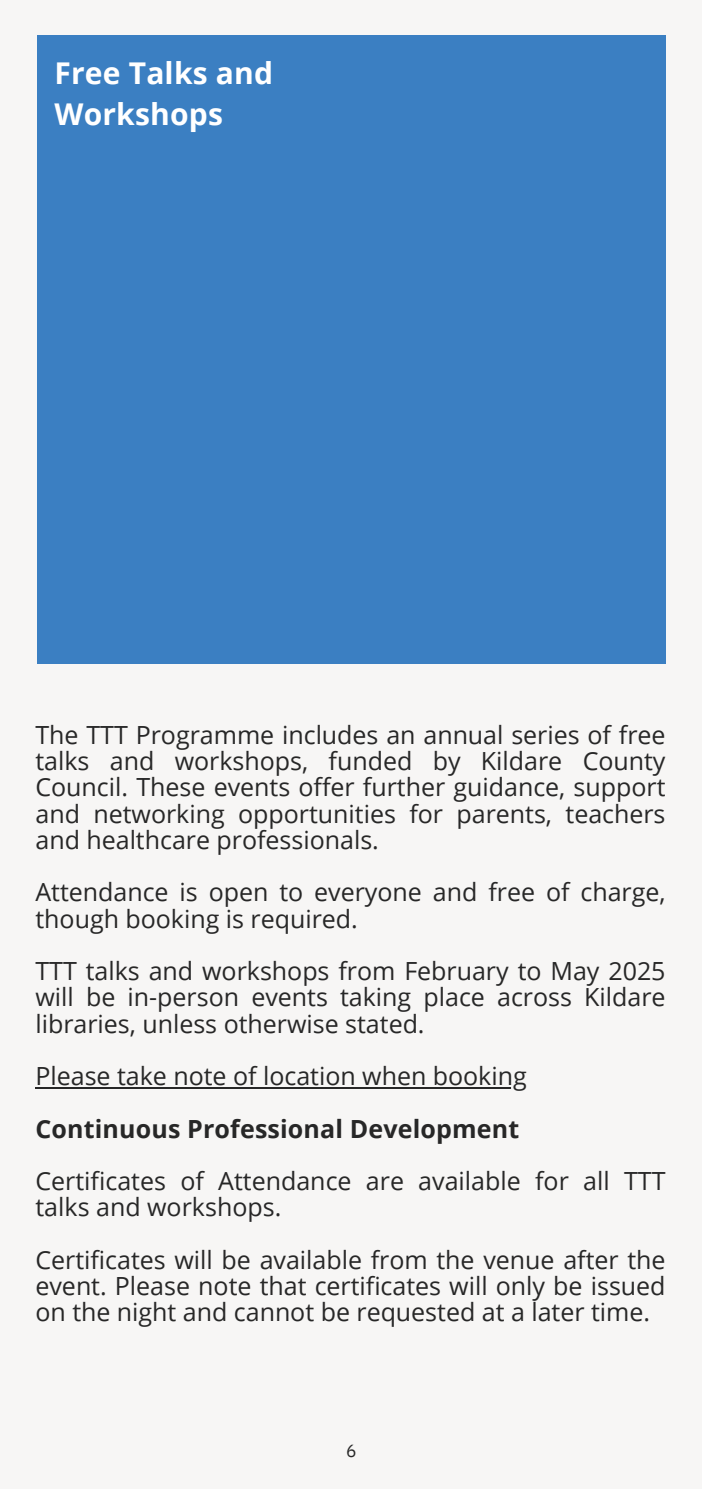
<style>
.page{position:relative;width:702px;height:1489px;background:#fff}
.page>*{position:absolute;margin:0;border:0;box-sizing:border-box;transform-origin:0 0}
.t1{font:700 30px/41.2px "Open Sans";letter-spacing:.005em;color:#fff}
.t2{font:25px/26.2px "Open Sans";color:#272727;text-align:justify}
.t3{font:700 25px "Open Sans";letter-spacing:.005em;color:#272727}
.t4{font:17.5px "IBM Plex Sans";color:#272727}
</style>
<div class="page">
<div style="left:0;top:0;width:701px;height:1489px;background:#f7f6f5"></div>
<div style="left:37px;top:35px;width:628px;height:629px;background:#3b7fc2"></div>
<svg style="left:35px;top:1087px;width:15px;height:2px"></svg>
<hr style="left:50px;top:1087px;width:476px;height:2px;background:#272727">
<p class="t1" style="left:54px;top:52px;width:220px">Free Talks and<br>Workshops</p>
<h1 class="t2" style="left:35px;top:721px;width:631px">The TTT Programme includes an annual series of free talks and workshops, funded by Kildare County Council. These events offer further guidance, support and networking opportunities for parents, teachers and healthcare professionals.</h1>
<p class="t2" style="left:35px;top:878px;width:631px">Attendance is open to everyone and free of charge, though booking is required.</p>
<p class="t2" style="left:35px;top:957px;width:631px">TTT talks and workshops from February to May 2025 will be in-person events taking place across Kildare libraries, unless otherwise stated.</p>
<p class="t2" style="left:35px;top:1062px;width:492px">Please take note of location when booking</p>
<p class="t3" style="left:35px;top:1111px;width:485px">Continuous Professional Development</p>
<h2 class="t2" style="left:35px;top:1167px;width:631px">Certificates of Attendance are available for all TTT talks and workshops.</h2>
<p class="t2" style="left:35px;top:1246px;width:631px">Certificates will be available from the venue after the event. Please note that certificates will only be issued on the night and cannot be requested at a later time.</p>
<p class="t4" style="left:346px;top:1439px;width:12px">6</p>
</div>
